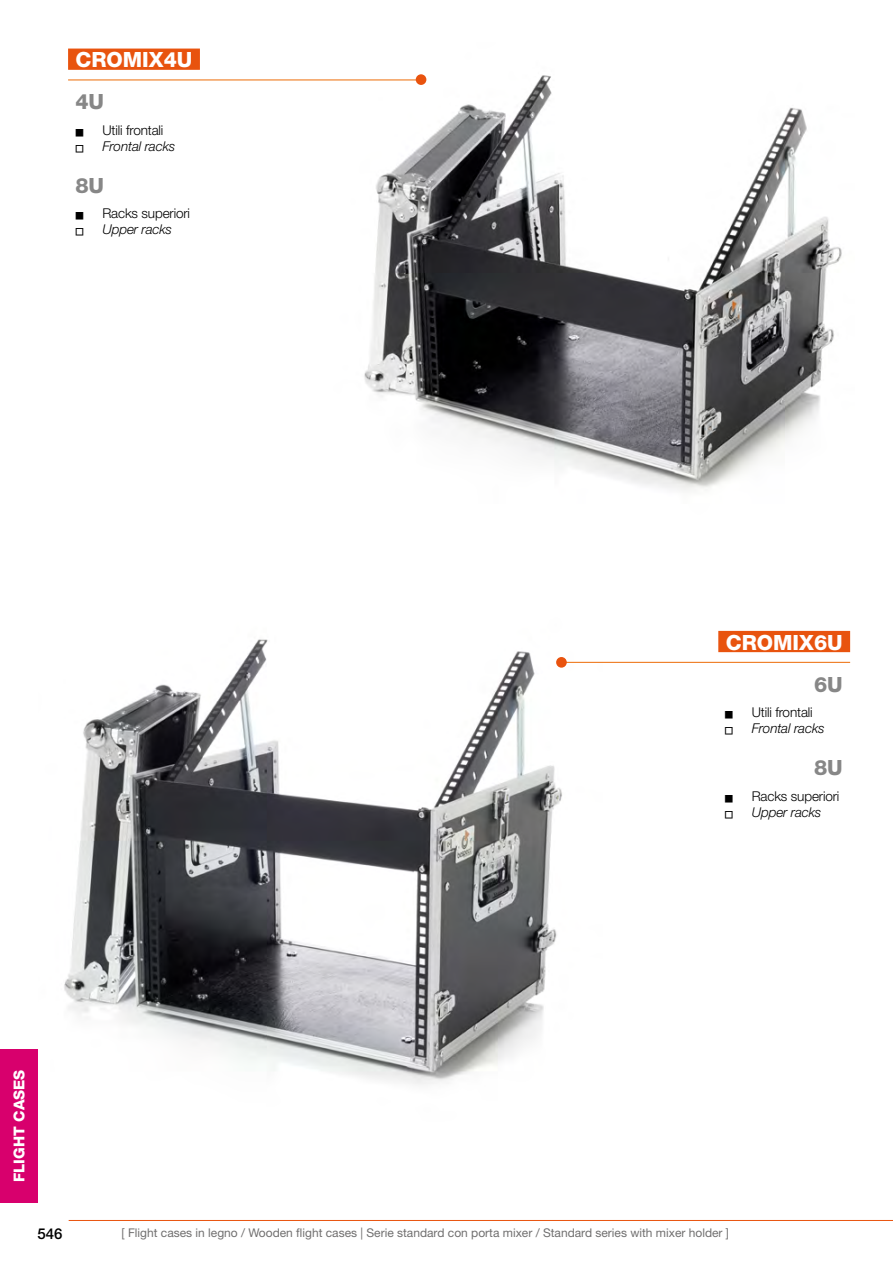
<style>
.page{position:relative;width:893px;height:1263px;background:#fff}
.page>*{position:absolute;margin:0;border:0;box-sizing:border-box;transform-origin:0 0}
.t1{font:800 21px "Helvetica Neue";color:#fff}
.t2{font:800 21px "Helvetica Neue";letter-spacing:-.01em;color:#878787}
.t3{font:800 15px "Helvetica Neue";color:#fff}
.t4{font:500 15px "Helvetica Neue";color:#000}
.t5{font:300 13.5px "Helvetica Neue";letter-spacing:-.01em;color:#000}
.t6{font:italic 300 13.5px "Helvetica Neue";letter-spacing:-.01em;color:#000}
.t7{font:12px "Helvetica Neue";color:#706f6f}
.t8{font:7.5px "Square Things";color:#000}
</style>
<div class="page">
<img style="left:64px;top:639px;width:539px;height:446px">
<img style="left:326px;top:74px;width:516px;height:417px">
<hr style="left:69px;top:1220px;width:824px;height:1px;background:#e9530e">
<div style="left:0;top:1049px;width:38px;height:154px;background:#d8006d"></div>
<hr style="left:561px;top:662px;width:289px;height:1px;background:#ed6b06">
<div style="left:68px;top:49px;width:132px;height:21px;background:#e8530e;border:2px solid #e9530e"></div>
<div style="left:718px;top:631px;width:132px;height:21px;background:#e8530e"></div>
<div style="left:556px;top:657px;width:11px;height:11px;background:#e9530e;border-radius:50%"></div>
<hr style="left:68px;top:80px;width:353px;height:1px;background:#ed6b06">
<div style="left:416px;top:74px;width:10px;height:11px;background:#e9530e;border-radius:50%"></div>
<p class="t1" style="left:75px;top:47px;width:119px">CROMIX4U</p>
<p class="t2" style="left:75px;top:89px;width:30px">4U</p>
<p class="t8" style="left:75px;top:129px;width:10px">A</p>
<p class="t5" style="left:102px;top:122px;width:62px">Utili frontali</p>
<p class="t8" style="left:75px;top:145px;width:10px">A</p>
<p class="t6" style="left:102px;top:138px;width:74px">Frontal racks</p>
<p class="t2" style="left:75px;top:173px;width:30px">8U</p>
<p class="t8" style="left:75px;top:212px;width:10px">A</p>
<p class="t5" style="left:102px;top:205px;width:89px">Racks superiori</p>
<p class="t8" style="left:75px;top:228px;width:10px">A</p>
<p class="t6" style="left:102px;top:221px;width:71px">Upper racks</p>
<p class="t1" style="left:726px;top:630px;width:119px">CROMIX6U</p>
<p class="t2" style="left:814px;top:671px;width:30px">6U</p>
<p class="t8" style="left:725px;top:711px;width:10px">A</p>
<p class="t5" style="left:752px;top:704px;width:62px">Utili frontali</p>
<p class="t8" style="left:725px;top:727px;width:10px">A</p>
<p class="t6" style="left:752px;top:720px;width:74px">Frontal racks</p>
<p class="t2" style="left:814px;top:755px;width:30px">8U</p>
<p class="t8" style="left:725px;top:795px;width:10px">A</p>
<p class="t5" style="left:752px;top:788px;width:89px">Racks superiori</p>
<p class="t8" style="left:725px;top:810px;width:10px">A</p>
<p class="t6" style="left:752px;top:804px;width:71px">Upper racks</p>
<p class="t3" style="left:10px;top:1182px;width:114px;rotate:-90deg">FLIGHT CASES</p>
<p class="t4" style="left:38px;top:1224px;width:27px">546</p>
<p class="t7" style="left:122px;top:1226px;width:609px">[ Flight cases in legno / Wooden flight cases | Serie standard con porta mixer / Standard series with mixer holder ]</p>
</div>
